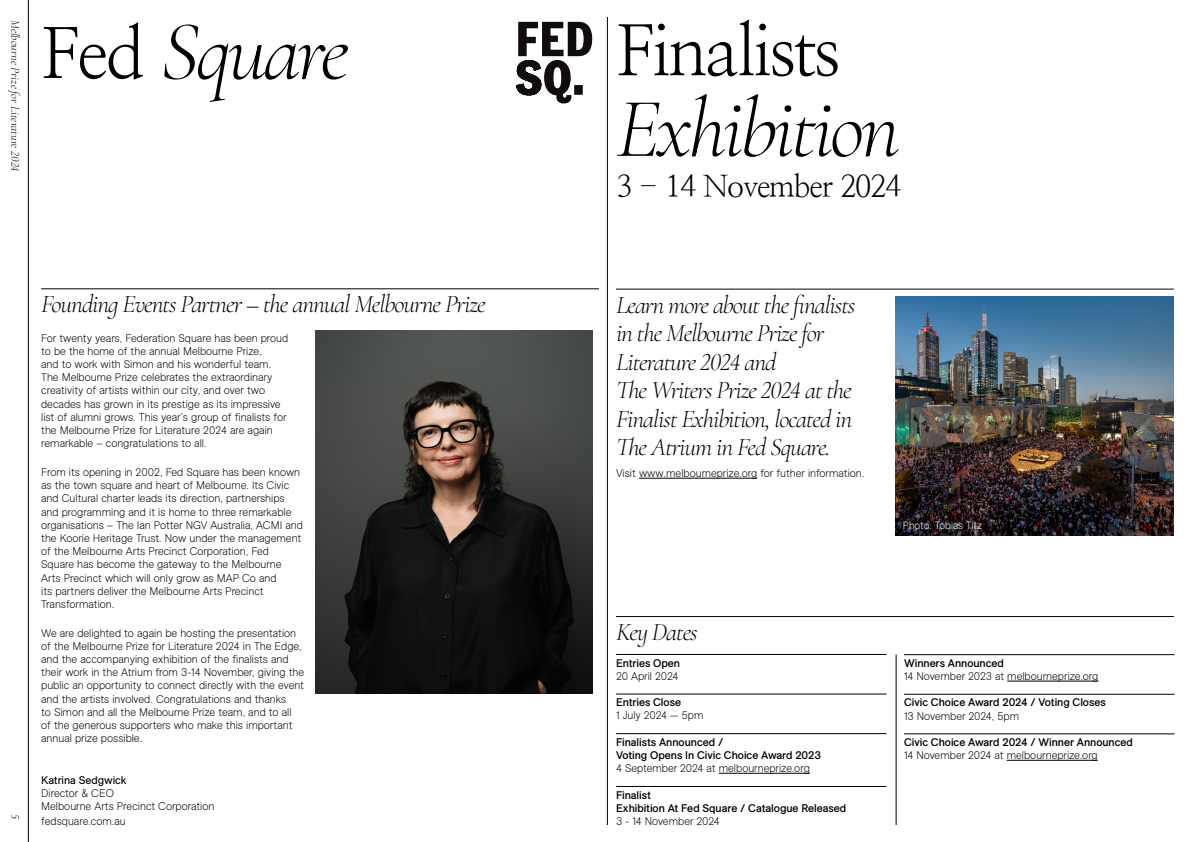
<style>
.page{position:relative;width:1191px;height:842px;background:#fff}
.page>*{position:absolute;margin:0;border:0;box-sizing:border-box;transform-origin:0 0}
.t1{font:italic 300 85px "Cormorant Infant";letter-spacing:-.04em;color:#000}
.t2{font:70px "Nanum Myeongjo";letter-spacing:-.04em;color:#000}
.t3{font:30.3px "Nanum Myeongjo";letter-spacing:-.04em;color:#000}
.t4{font:italic 300 25.4px/28.5px "Cormorant Infant";letter-spacing:-.04em;color:#000}
.t5{font:italic 300 12px "Cormorant Infant";color:#000}
.t6{font:200 11px/13.2px "ES Allianz";color:#000}
.t7{font:11px/13.2px "ES Allianz";letter-spacing:-.005em;color:#000}
.t8{font:11px "ES Allianz";color:#000}
.t9{font:200 10.4px "ES Allianz";color:#fff}
.s1{font-family:"Nanum Myeongjo";font-weight:400;font-style:normal;font-size:70px}
</style>
<div class="page">
<hr style="left:28px;top:0;width:1px;height:842px;background:#000">
<hr style="left:639px;top:478px;width:118px;height:1px;background:#000">
<hr style="left:616px;top:654px;width:270px;height:1px;background:#000">
<hr style="left:616px;top:694px;width:270px;height:1px;background:#000">
<hr style="left:616px;top:733px;width:270px;height:1px;background:#000">
<hr style="left:718px;top:773px;width:92px;height:1px;background:#000">
<hr style="left:616px;top:786px;width:270px;height:1px;background:#000">
<hr style="left:904px;top:654px;width:270px;height:1px;background:#000">
<hr style="left:1007px;top:681px;width:91px;height:1px;background:#000">
<hr style="left:904px;top:694px;width:270px;height:1px;background:#000">
<hr style="left:904px;top:734px;width:270px;height:1px;background:#000">
<hr style="left:1006px;top:760px;width:91px;height:1px;background:#000">
<img style="left:316px;top:331px;width:276px;height:362px">
<svg style="left:516px;top:22px;width:76px;height:81px"></svg>
<img style="left:896px;top:296px;width:278px;height:240px">
<hr style="left:607px;top:17px;width:1px;height:808px;background:#000">
<hr style="left:896px;top:654px;width:1px;height:171px;background:#000">
<hr style="left:41px;top:289px;width:558px;height:1px;background:#000">
<hr style="left:616px;top:289px;width:557px;height:1px;background:#000">
<hr style="left:616px;top:616px;width:557px;height:1px;background:#000">
<p class="t5" style="left:25px;top:20px;width:153px;rotate:90deg">Melbourne Prize for Literature 2024</p>
<h1 class="t1" style="left:41px;top:-15px;width:310px"><span class="s1">Fed</span> Square</h1>
<p class="t5" style="left:25px;top:814px;width:7px;rotate:90deg">5</p>
<h3 class="t4" style="left:41px;top:287px;width:446px">Founding Events Partner – the annual Melbourne Prize</h3>
<p class="t6" style="left:41px;top:331px;width:248px">For twenty years, Federation Square has been proud to be the home of the annual Melbourne Prize,<br>and to work with Simon and his wonderful team.<br>The Melbourne Prize celebrates the extraordinary creativity of artists within our city, and over two decades has grown in its prestige as its impressive list of alumni grows. This year’s group of finalists for the Melbourne Prize for Literature 2024 are again remarkable – congratulations to all.</p>
<p class="t6" style="left:41px;top:465px;width:263px">From its opening in 2002, Fed Square has been known as the town square and heart of Melbourne. Its Civic and Cultural charter leads its direction, partnerships and programming and it is home to three remarkable organisations – The Ian Potter NGV Australia, ACMI and the Koorie Heritage Trust. Now under the management of the Melbourne Arts Precinct Corporation, Fed Square has become the gateway to the Melbourne Arts Precinct which will only grow as MAP Co and<br>its partners deliver the Melbourne Arts Precinct Transformation.</p>
<p class="t6" style="left:41px;top:626px;width:264px">We are delighted to again be hosting the presentation of the Melbourne Prize for Literature 2024 in The Edge, and the accompanying exhibition of the finalists and their work in the Atrium from 3-14 November, giving the public an opportunity to connect directly with the event and the artists involved. Congratulations and thanks<br>to Simon and all the Melbourne Prize team, and to all<br>of the generous supporters who make this important annual prize possible.</p>
<p class="t8" style="left:41px;top:772px;width:87px">Katrina Sedgwick</p>
<p class="t6" style="left:41px;top:787px;width:175px">Director &amp; CEO<br>Melbourne Arts Precinct Corporation</p>
<p class="t6" style="left:41px;top:814px;width:86px">fedsquare.com.au</p>
<h2 class="t2" style="left:616px;top:9px;width:226px">Finalists</h2>
<h1 class="t1" style="left:616px;top:63px;width:285px">Exhibition</h1>
<h3 class="t3" style="left:616px;top:168px;width:287px">3 - 14 November 2024</h3>
<h3 class="t4" style="left:616px;top:288px;width:241px">Learn more about the finalists in the Melbourne Prize for<br>Literature 2024 and<br>The Writers Prize 2024 at the<br>Finalist Exhibition, located in<br>The Atrium in Fed Square.</h3>
<p class="t6" style="left:616px;top:467px;width:250px">Visit www.melbourneprize.org for futher information.</p>
<h3 class="t4" style="left:616px;top:615px;width:83px">Key Dates</h3>
<p class="t7" style="left:616px;top:656px;width:65px">Entries Open</p>
<p class="t6" style="left:616px;top:669px;width:64px">20 April 2024</p>
<p class="t7" style="left:616px;top:695px;width:66px">Entries Close</p>
<p class="t6" style="left:616px;top:709px;width:89px">1 July 2024 — 5pm</p>
<p class="t7" style="left:616px;top:735px;width:206px">Finalists Announced /<br>Voting Opens In Civic Choice Award 2023</p>
<p class="t6" style="left:616px;top:762px;width:195px">4 September 2024 at melbourneprize.org</p>
<p class="t7" style="left:616px;top:788px;width:232px">Finalist<br>Exhibition At Fed Square / Catalogue Released</p>
<p class="t6" style="left:616px;top:814px;width:105px">3 - 14 November 2024</p>
<p class="t9" style="left:903px;top:518px;width:81px">Photo: Tobias Titz</p>
<p class="t7" style="left:904px;top:656px;width:101px">Winners Announced</p>
<p class="t6" style="left:904px;top:669px;width:196px">14 November 2023 at melbourneprize.org</p>
<p class="t7" style="left:904px;top:696px;width:203px">Civic Choice Award 2024 / Voting Closes</p>
<p class="t6" style="left:904px;top:709px;width:117px">13 November 2024, 5pm</p>
<p class="t7" style="left:904px;top:735px;width:230px">Civic Choice Award 2024 / Winner Announced</p>
<p class="t6" style="left:904px;top:749px;width:195px">14 November 2024 at melbourneprize.org</p>
</div>
